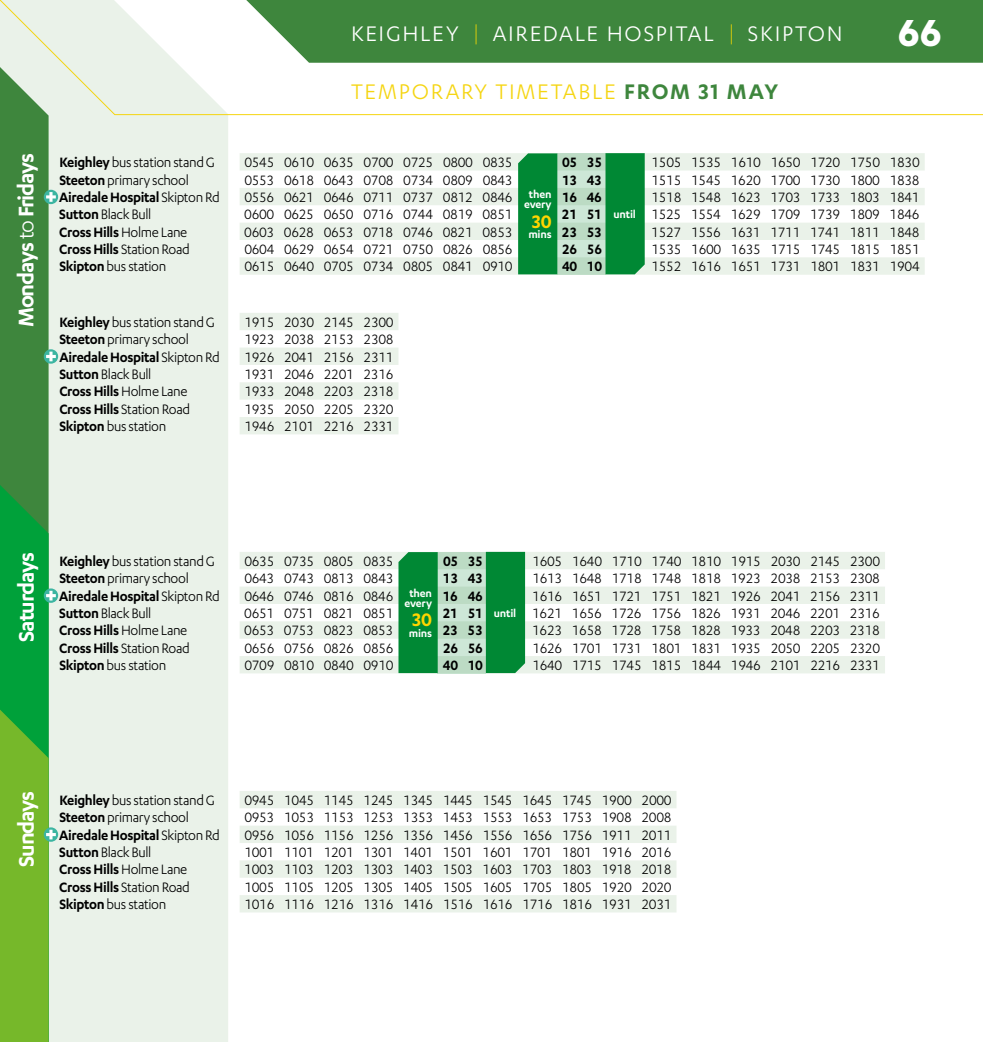
<style>
.page{position:relative;width:983px;height:1042px;background:#fff}
.page>*{position:absolute;margin:0;border:0;box-sizing:border-box;transform-origin:0 0}
.t1{font:700 43.75px "Karbon";color:#fff}
.t2{font:24.5px "Karbon";letter-spacing:.07em;color:#fff}
.t3{font:600 24.5px "Karbon";letter-spacing:-.05em;color:#fff}
.t4{font:24.5px "Karbon";letter-spacing:.07em;color:#f5d512}
.t5{font:600 21px "Karbon";color:#ffd500}
.t6{font:15.75px "Karbon";letter-spacing:-.025em;color:#000;scale:.95 1}
.t7{font:600 15.75px "Karbon";letter-spacing:-.025em;color:#000;scale:.95 1}
.t8{font:600 12.25px/10.5px "Karbon";letter-spacing:-.015em;color:#fff;text-align:center}
.s1{font-weight:300;color:#fd0}
.s2{font-weight:600;color:#3e863d}
.s3{font-weight:400}
.s4{font-weight:600}
</style>
<div class="page">
<div style="left:49px;top:115px;width:179px;height:927px;background:#eaf2e9"></div>
<div style="left:0;top:115px;width:49px;height:370px;background:#3e863d"></div>
<svg style="left:0;top:0;width:982px;height:115px"></svg>
<div style="left:246px;top:0;width:736px;height:63px;background:#3e863d"></div>
<div style="left:44px;top:190px;width:14px;height:14px;background:#3cb5a1;border-radius:50%"></div>
<svg style="left:46px;top:192px;width:10px;height:10px"></svg>
<div style="left:44px;top:588px;width:14px;height:15px;background:#3cb5a1;border-radius:50%"></div>
<svg style="left:44px;top:349px;width:14px;height:15px"></svg>
<svg style="left:46px;top:352px;width:10px;height:9px"></svg>
<svg style="left:240px;top:153px;width:684px;height:122px;fill:#eaf2e9"></svg>
<svg style="left:240px;top:552px;width:644px;height:121px;fill:#eaf2e9"></svg>
<svg style="left:240px;top:313px;width:158px;height:121px"></svg>
<svg style="left:240px;top:791px;width:436px;height:121px;fill:#eaf2e9"></svg>
<div style="left:557px;top:153px;width:48px;height:121px;background:linear-gradient(to right,#c3e0cc,#c3e0cc)"></div>
<div style="left:437px;top:552px;width:48px;height:121px;background:linear-gradient(to right,#c3e0cc,#c3e0cc)"></div>
<div style="left:605px;top:153px;width:39px;height:121px;background:#008834"></div>
<div style="left:485px;top:552px;width:40px;height:121px;background:#008834"></div>
<div style="left:518px;top:153px;width:39px;height:121px;background:#008834"></div>
<div style="left:398px;top:552px;width:39px;height:121px;background:#008834"></div>
<div style="left:44px;top:827px;width:14px;height:15px;background:#3cb5a1;border-radius:50%"></div>
<svg style="left:0;top:485px;width:56px;height:557px;background:#58b547"></svg>
<h2 class="t2" style="left:351px;top:20px;width:493px">KEIGHLEY <span class="s1">|</span> AIREDALE HOSPITAL <span class="s1">|</span> SKIPTON</h2>
<h1 class="t1" style="left:897px;top:8px;width:44px">66</h1>
<h2 class="t4" style="left:351px;top:78px;width:428px">TEMPORARY TIMETABLE <span class="s2">FROM 31 MAY</span></h2>
<h2 class="t3" style="left:12px;top:327px;width:176px;rotate:-90deg">Mondays <span class="s3">to</span> Fridays</h2>
<p class="t6" style="left:59px;top:154px;width:165px"><span class="s4">Keighley</span> bus station stand G</p>
<p class="t6" style="left:244px;top:154px;width:284px">0545 0610 0635 0700 0725 0800 0835</p>
<p class="t7" style="left:562px;top:153px;width:44px">05 35</p>
<p class="t6" style="left:651px;top:154px;width:284px">1505 1535 1610 1650 1720 1750 1830</p>
<p class="t6" style="left:59px;top:171px;width:138px"><span class="s4">Steeton</span> primary school</p>
<p class="t6" style="left:244px;top:171px;width:284px">0553 0618 0643 0708 0734 0809 0843</p>
<p class="t7" style="left:562px;top:171px;width:44px">13 43</p>
<p class="t6" style="left:651px;top:171px;width:284px">1515 1545 1620 1700 1730 1800 1838</p>
<p class="t7" style="left:59px;top:188px;width:170px">Airedale Hospital <span class="s3">Skipton Rd</span></p>
<p class="t6" style="left:244px;top:188px;width:284px">0556 0621 0646 0711 0737 0812 0846</p>
<p class="t7" style="left:562px;top:188px;width:44px">16 46</p>
<p class="t6" style="left:651px;top:188px;width:284px">1518 1548 1623 1703 1733 1803 1841</p>
<p class="t6" style="left:59px;top:206px;width:98px"><span class="s4">Sutton</span> Black Bull</p>
<p class="t6" style="left:244px;top:206px;width:284px">0600 0625 0650 0716 0744 0819 0851</p>
<p class="t7" style="left:562px;top:206px;width:44px">21 51</p>
<p class="t6" style="left:651px;top:206px;width:284px">1525 1554 1629 1709 1739 1809 1846</p>
<p class="t7" style="left:59px;top:223px;width:136px">Cross Hills <span class="s3">Holme Lane</span></p>
<p class="t6" style="left:244px;top:223px;width:284px">0603 0628 0653 0718 0746 0821 0853</p>
<p class="t7" style="left:561px;top:223px;width:44px">23 53</p>
<p class="t6" style="left:651px;top:223px;width:284px">1527 1556 1631 1711 1741 1811 1848</p>
<p class="t6" style="left:59px;top:241px;width:139px"><span class="s4">Cross Hills</span> Station Road</p>
<p class="t6" style="left:244px;top:241px;width:284px">0604 0629 0654 0721 0750 0826 0856</p>
<p class="t7" style="left:562px;top:240px;width:44px">26 56</p>
<p class="t6" style="left:651px;top:241px;width:284px">1535 1600 1635 1715 1745 1815 1851</p>
<p class="t6" style="left:59px;top:258px;width:114px"><span class="s4">Skipton</span> bus station</p>
<p class="t6" style="left:244px;top:258px;width:284px">0615 0640 0705 0734 0805 0841 0910</p>
<p class="t7" style="left:562px;top:258px;width:44px">40 10</p>
<p class="t6" style="left:651px;top:258px;width:284px">1552 1616 1651 1731 1801 1831 1904</p>
<p class="t8" style="left:524px;top:188px;width:29px">then every</p>
<h3 class="t5" style="left:531px;top:209px;width:22px">30</h3>
<p class="t8" style="left:528px;top:229px;width:25px">mins</p>
<p class="t8" style="left:613px;top:208px;width:24px">until</p>
<p class="t6" style="left:59px;top:313px;width:165px"><span class="s4">Keighley</span> bus station stand G</p>
<p class="t6" style="left:244px;top:313px;width:158px">1915 2030 2145 2300</p>
<p class="t6" style="left:59px;top:331px;width:138px"><span class="s4">Steeton</span> primary school</p>
<p class="t6" style="left:244px;top:331px;width:158px">1923 2038 2153 2308</p>
<p class="t7" style="left:59px;top:348px;width:170px">Airedale Hospital <span class="s3">Skipton Rd</span></p>
<p class="t6" style="left:244px;top:348px;width:158px">1926 2041 2156 2311</p>
<p class="t6" style="left:59px;top:365px;width:98px"><span class="s4">Sutton</span> Black Bull</p>
<p class="t6" style="left:244px;top:365px;width:158px">1931 2046 2201 2316</p>
<p class="t7" style="left:59px;top:383px;width:136px">Cross Hills <span class="s3">Holme Lane</span></p>
<p class="t6" style="left:244px;top:383px;width:158px">1933 2048 2203 2318</p>
<p class="t6" style="left:59px;top:400px;width:139px"><span class="s4">Cross Hills</span> Station Road</p>
<p class="t6" style="left:244px;top:400px;width:158px">1935 2050 2205 2320</p>
<p class="t6" style="left:59px;top:418px;width:114px"><span class="s4">Skipton</span> bus station</p>
<p class="t6" style="left:244px;top:418px;width:158px">1946 2101 2216 2331</p>
<h2 class="t3" style="left:12px;top:642px;width:91px;rotate:-90deg">Saturdays</h2>
<p class="t6" style="left:59px;top:552px;width:165px"><span class="s4">Keighley</span> bus station stand G</p>
<p class="t6" style="left:244px;top:552px;width:158px">0635 0735 0805 0835</p>
<p class="t7" style="left:443px;top:552px;width:44px">05 35</p>
<p class="t6" style="left:532px;top:552px;width:367px">1605 1640 1710 1740 1810 1915 2030 2145 2300</p>
<p class="t6" style="left:59px;top:570px;width:138px"><span class="s4">Steeton</span> primary school</p>
<p class="t6" style="left:244px;top:570px;width:158px">0643 0743 0813 0843</p>
<p class="t7" style="left:443px;top:569px;width:44px">13 43</p>
<p class="t6" style="left:532px;top:570px;width:367px">1613 1648 1718 1748 1818 1923 2038 2153 2308</p>
<p class="t7" style="left:59px;top:587px;width:170px">Airedale Hospital <span class="s3">Skipton Rd</span></p>
<p class="t6" style="left:244px;top:587px;width:158px">0646 0746 0816 0846</p>
<p class="t7" style="left:443px;top:587px;width:44px">16 46</p>
<p class="t6" style="left:532px;top:587px;width:367px">1616 1651 1721 1751 1821 1926 2041 2156 2311</p>
<p class="t6" style="left:59px;top:604px;width:98px"><span class="s4">Sutton</span> Black Bull</p>
<p class="t6" style="left:244px;top:604px;width:158px">0651 0751 0821 0851</p>
<p class="t7" style="left:442px;top:604px;width:44px">21 51</p>
<p class="t6" style="left:532px;top:604px;width:367px">1621 1656 1726 1756 1826 1931 2046 2201 2316</p>
<p class="t7" style="left:59px;top:622px;width:136px">Cross Hills <span class="s3">Holme Lane</span></p>
<p class="t6" style="left:244px;top:622px;width:158px">0653 0753 0823 0853</p>
<p class="t7" style="left:442px;top:622px;width:44px">23 53</p>
<p class="t6" style="left:532px;top:622px;width:367px">1623 1658 1728 1758 1828 1933 2048 2203 2318</p>
<p class="t6" style="left:59px;top:639px;width:139px"><span class="s4">Cross Hills</span> Station Road</p>
<p class="t6" style="left:244px;top:639px;width:158px">0656 0756 0826 0856</p>
<p class="t7" style="left:443px;top:639px;width:44px">26 56</p>
<p class="t6" style="left:532px;top:639px;width:367px">1626 1701 1731 1801 1831 1935 2050 2205 2320</p>
<p class="t6" style="left:59px;top:657px;width:114px"><span class="s4">Skipton</span> bus station</p>
<p class="t6" style="left:244px;top:657px;width:158px">0709 0810 0840 0910</p>
<p class="t7" style="left:443px;top:656px;width:44px">40 10</p>
<p class="t6" style="left:532px;top:657px;width:367px">1640 1715 1745 1815 1844 1946 2101 2216 2331</p>
<p class="t8" style="left:404px;top:587px;width:29px">then every</p>
<h3 class="t5" style="left:411px;top:608px;width:22px">30</h3>
<p class="t8" style="left:408px;top:627px;width:25px">mins</p>
<p class="t8" style="left:494px;top:607px;width:24px">until</p>
<h2 class="t3" style="left:12px;top:867px;width:78px;rotate:-90deg">Sundays</h2>
<p class="t6" style="left:59px;top:791px;width:165px"><span class="s4">Keighley</span> bus station stand G</p>
<p class="t6" style="left:244px;top:791px;width:451px">0945 1045 1145 1245 1345 1445 1545 1645 1745 1900 2000</p>
<p class="t6" style="left:59px;top:809px;width:138px"><span class="s4">Steeton</span> primary school</p>
<p class="t6" style="left:244px;top:809px;width:451px">0953 1053 1153 1253 1353 1453 1553 1653 1753 1908 2008</p>
<p class="t7" style="left:59px;top:826px;width:170px">Airedale Hospital <span class="s3">Skipton Rd</span></p>
<p class="t6" style="left:244px;top:826px;width:451px">0956 1056 1156 1256 1356 1456 1556 1656 1756 1911 2011</p>
<p class="t6" style="left:59px;top:843px;width:98px"><span class="s4">Sutton</span> Black Bull</p>
<p class="t6" style="left:244px;top:843px;width:451px">1001 1101 1201 1301 1401 1501 1601 1701 1801 1916 2016</p>
<p class="t7" style="left:59px;top:861px;width:136px">Cross Hills <span class="s3">Holme Lane</span></p>
<p class="t6" style="left:244px;top:861px;width:451px">1003 1103 1203 1303 1403 1503 1603 1703 1803 1918 2018</p>
<p class="t6" style="left:59px;top:878px;width:139px"><span class="s4">Cross Hills</span> Station Road</p>
<p class="t6" style="left:244px;top:878px;width:451px">1005 1105 1205 1305 1405 1505 1605 1705 1805 1920 2020</p>
<p class="t6" style="left:59px;top:896px;width:114px"><span class="s4">Skipton</span> bus station</p>
<p class="t6" style="left:244px;top:896px;width:451px">1016 1116 1216 1316 1416 1516 1616 1716 1816 1931 2031</p>
</div>
